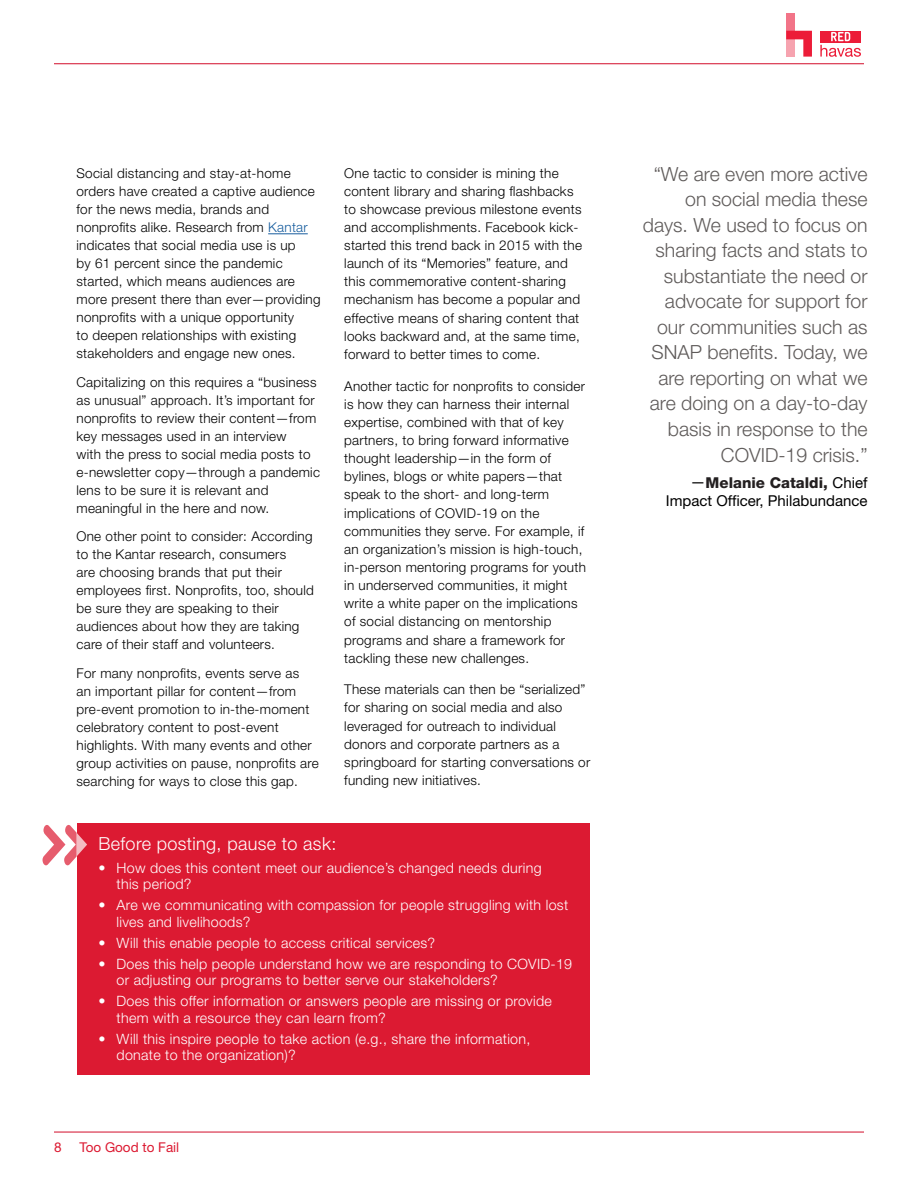
<style>
.page{position:relative;width:918px;height:1188px;background:#fff}
.page>*{position:absolute;margin:0;border:0;box-sizing:border-box;transform-origin:0 0}
._00-quote{font:300 19.5px/25.5px "Helvetica Neue LT Std";color:#5f5b5a;text-align:right}
._00-trendsbody{font:300 18px "Helvetica Neue LT Std";letter-spacing:.02em;color:#fff}
._00-quote-attributio{font:15px/18px "Helvetica Neue LT Std";color:#000;text-align:right}
._00-trendsbody-2{font:300 14.25px/16.5px "Helvetica Neue LT Std";letter-spacing:.02em;color:#fff}
._00-trendsbody-3{font:300 13.5px/18px "Helvetica Neue LT Std";letter-spacing:.02em;color:#000}
.t1{font:13.5px "Helvetica Neue LT Std";color:#dc1a32}
.s1{color:#175d9e}
.s2{font-weight:800;color:#231f20}
</style>
<div class="page">
<hr style="left:54px;top:63px;width:810px;height:1px;background:#d30d2b">
<svg style="left:820px;top:31px;width:41px;height:1px"></svg>
<svg style="left:820px;top:32px;width:41px;height:25px"></svg>
<div style="left:786px;top:14px;width:9px;height:17px;background:#f27488"></div>
<svg style="left:786px;top:31px;width:26px;height:26px"></svg>
<hr style="left:54px;top:1132px;width:810px;height:1px;background:#d30d2b">
<hr style="left:268px;top:233px;width:40px;height:1px;background:#175d9e">
<div style="left:77px;top:824px;width:513px;height:251px;background:#dc1a32"></div>
<svg style="left:43px;top:825px;width:44px;height:40px"></svg>
<p class="_00-trendsbody-3" style="left:76px;top:164px;width:246px">Social distancing and stay-at-home orders have created a captive audience for the news media, brands and nonprofits alike. Research from <span class="s1">Kantar </span>indicates that social media use is up<br>by 61 percent since the pandemic started, which means audiences are more present there than ever—providing nonprofits with a unique opportunity<br>to deepen relationships with existing stakeholders and engage new ones.</p>
<p class="_00-trendsbody-3" style="left:76px;top:373px;width:245px">Capitalizing on this requires a “business as unusual” approach. It’s important for nonprofits to review their content—from key messages used in an interview<br>with the press to social media posts to e-newsletter copy—through a pandemic lens to be sure it is relevant and meaningful in the here and now.</p>
<p class="_00-trendsbody-3" style="left:76px;top:527px;width:239px">One other point to consider: According to the Kantar research, consumers<br>are choosing brands that put their employees first. Nonprofits, too, should be sure they are speaking to their audiences about how they are taking care of their staff and volunteers.</p>
<p class="_00-trendsbody-3" style="left:76px;top:664px;width:244px">For many nonprofits, events serve as<br>an important pillar for content—from pre-event promotion to in-the-moment celebratory content to post-event highlights. With many events and other group activities on pause, nonprofits are searching for ways to close this gap.</p>
<p class="_00-trendsbody-3" style="left:344px;top:164px;width:239px">One tactic to consider is mining the content library and sharing flashbacks to showcase previous milestone events and accomplishments. Facebook kick&shy;started this trend back in 2015 with the launch of its “Memories” feature, and this commemorative content-sharing mechanism has become a popular and effective means of sharing content that looks backward and, at the same time, forward to better times to come.</p>
<p class="_00-trendsbody-3" style="left:344px;top:376px;width:243px">Another tactic for nonprofits to consider is how they can harness their internal expertise, combined with that of key partners, to bring forward informative thought leadership—in the form of bylines, blogs or white papers—that speak to the short- and long-term implications of COVID-19 on the communities they serve. For example, if an organization’s mission is high-touch, in-person mentoring programs for youth in underserved communities, it might write a white paper on the implications of social distancing on mentorship programs and share a framework for tackling these new challenges.</p>
<p class="_00-trendsbody-3" style="left:344px;top:680px;width:248px">These materials can then be “serialized” for sharing on social media and also leveraged for outreach to individual donors and corporate partners as a springboard for starting conversations or funding new initiatives.</p>
<p class="_00-trendsbody" style="left:99px;top:833px;width:239px">Before posting, pause to ask:</p>
<p class="_00-trendsbody-2" style="left:117px;top:859px;width:427px;text-indent:-18px">• How does this content meet our audience’s changed needs during this period?</p>
<p class="_00-trendsbody-2" style="left:117px;top:897px;width:453px;text-indent:-18px">• Are we communicating with compassion for people struggling with lost lives and livelihoods?</p>
<p class="_00-trendsbody-2" style="left:99px;top:934px;width:338px">• Will this enable people to access critical services?</p>
<p class="_00-trendsbody-2" style="left:117px;top:955px;width:457px;text-indent:-18px">• Does this help people understand how we are responding to COVID-19 or adjusting our programs to better serve our stakeholders?</p>
<p class="_00-trendsbody-2" style="left:117px;top:993px;width:437px;text-indent:-18px">• Does this offer information or answers people are missing or provide them with a resource they can learn from?</p>
<p class="_00-trendsbody-2" style="left:117px;top:1030px;width:415px;text-indent:-18px">• Will this inspire people to take action (e.g., share the information, donate to the organization)?</p>
<p class="t1" style="left:54px;top:1139px;width:9px">8</p>
<p class="t1" style="left:80px;top:1139px;width:101px">Too Good to Fail</p>
<p class="_00-quote" style="left:643px;top:161px;width:226px">“We are even more active on social media these days. We used to focus on sharing facts and stats to substantiate the need or advocate for support for our communities such as<br>SNAP benefits. Today, we are reporting on what we are doing on a day-to-day basis in response to the<br>COVID-19 crisis.”</p>
<p class="_00-quote-attributio" style="left:666px;top:474px;width:203px">—<span class="s2">Melanie Cataldi,</span> Chief<br>Impact Officer, Philabundance</p>
</div>
